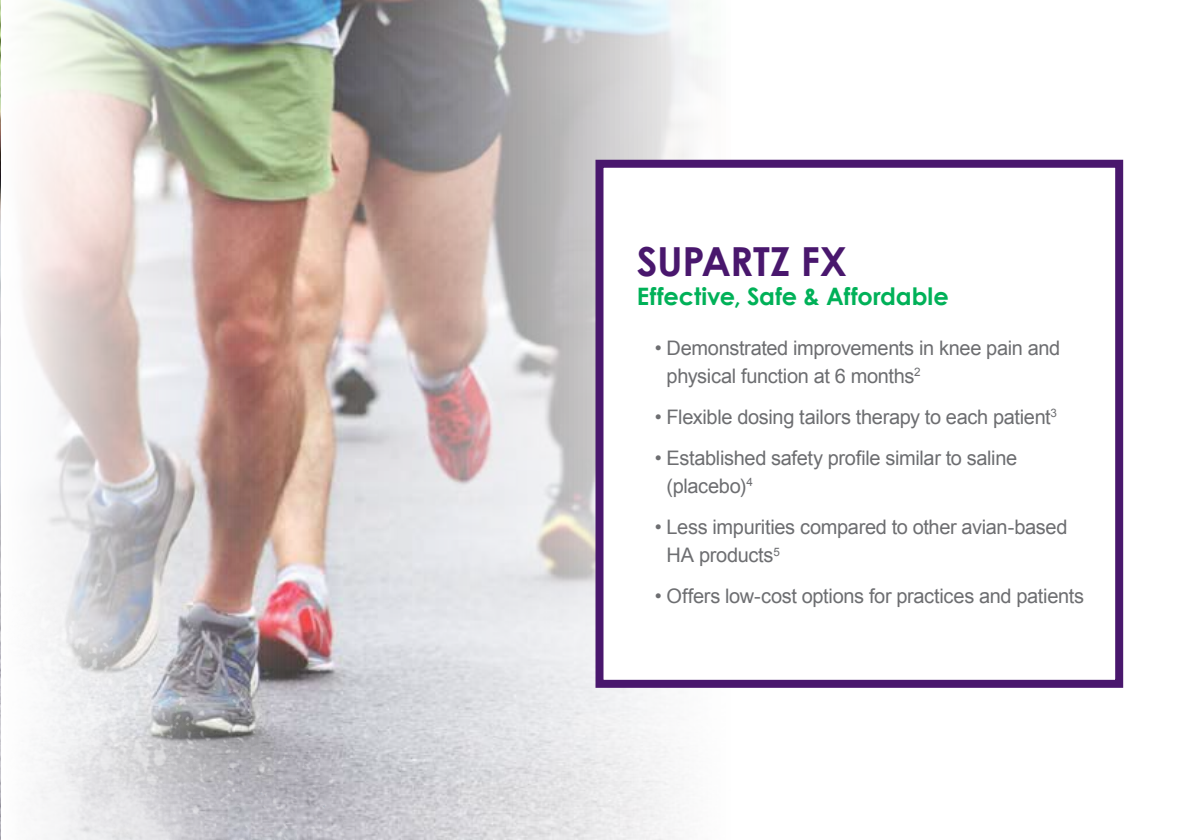
<style>
.page{position:relative;width:1191px;height:840px;background:#fff}
.page>*{position:absolute;margin:0;border:0;box-sizing:border-box;transform-origin:0 0}
.t1{font:700 40px "Century Gothic";letter-spacing:-.005em;color:#49176d}
.t2{font:700 24px "Century Gothic";letter-spacing:-.005em;color:#00b158}
.t3{font:20px/28px "Arial";letter-spacing:-.015em;color:#6d6e71}
</style>
<div class="page">
<img style="left:0;top:0;width:1124px;height:839px">
<img style="left:1px;top:0;width:307px;height:316px">
<div style="left:595px;top:160px;width:528px;height:527px;background:#fff;border:8px solid #49176d"></div>
<img style="left:0;top:316px;width:346px;height:523px">
<h1 class="t1" style="left:637px;top:236px;width:212px">SUPARTZ FX</h1>
<p class="t2" style="left:637px;top:281px;width:313px">Effective, Safe &amp; Affordable</p>
<p class="t3" style="left:666px;top:334px;width:395px;text-indent:-12px">• Demonstrated improvements in knee pain and physical function at 6 months<sup>2</sup></p>
<p class="t3" style="left:655px;top:403px;width:404px">• Flexible dosing tailors therapy to each patient<sup>3</sup></p>
<p class="t3" style="left:666px;top:444px;width:352px;text-indent:-12px">• Established safety profile similar to saline (placebo)<sup>4</sup></p>
<p class="t3" style="left:666px;top:513px;width:402px;text-indent:-12px">• Less impurities compared to other avian-based<br>HA products<sup>5</sup></p>
<p class="t3" style="left:655px;top:582px;width:431px">• Offers low-cost options for practices and patients</p>
</div>
